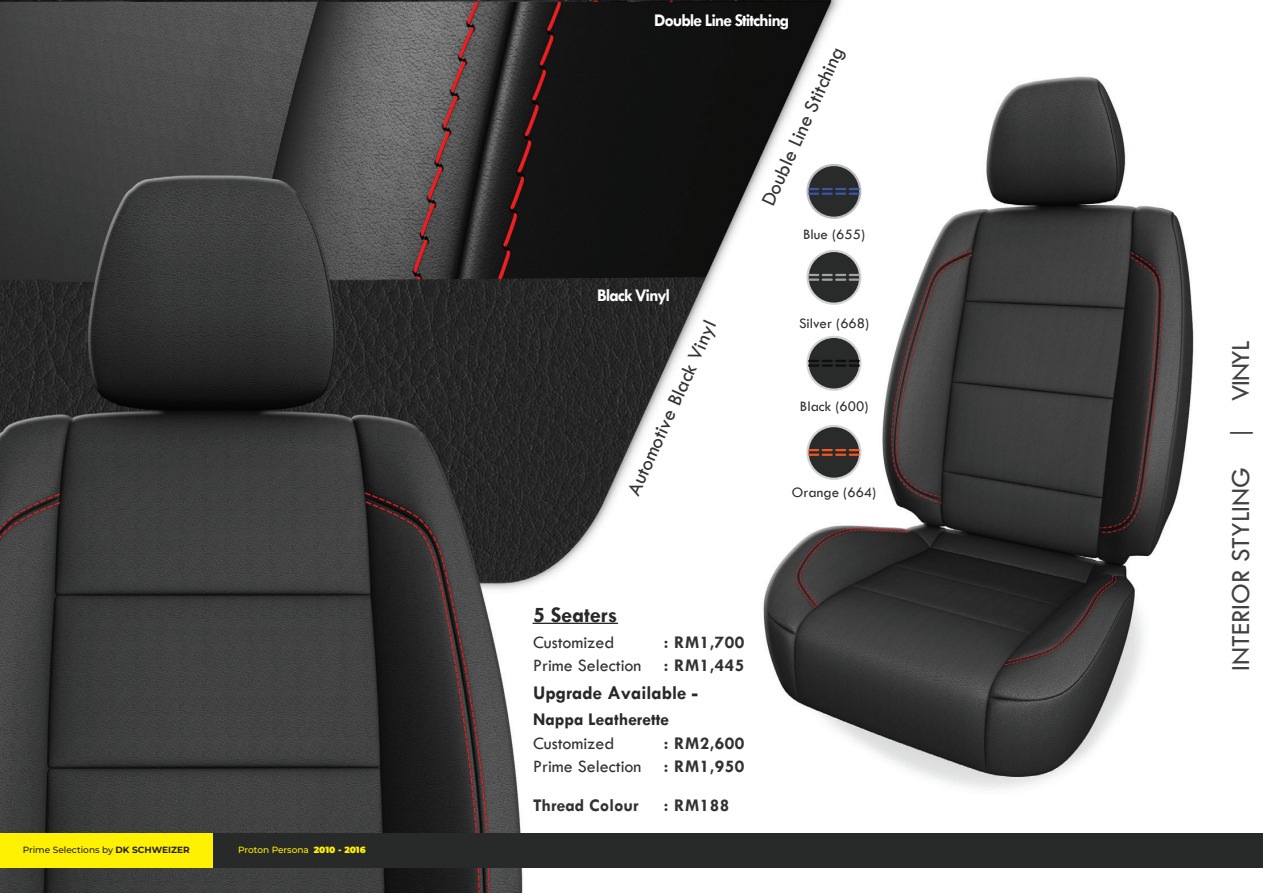
<style>
.page{position:relative;width:1263px;height:893px;background:#fff}
.page>*{position:absolute;margin:0;border:0;box-sizing:border-box;transform-origin:0 0}
.t1{font:27px "Tw Cen";color:#434143}
.t2{font:700 22.5px "Tw Cen";color:#282929}
.t3{font:21px "Tw Cen";color:#343232}
.t4{font:700 19.5px "Tw Cen";color:#282929}
.t5{font:700 18px/22.8px "Tw Cen";letter-spacing:.025em;color:#333132;text-align:right}
.t6{font:18px "Tw Cen";color:#333132}
.t7{font:700 18px "Tw Cen";letter-spacing:-.06em;color:#fff}
.t8{font:700 18px "Tw Cen";color:#282929}
.t9{font:700 18px "Tw Cen";color:#333132}
.t10{font:15px "Tw Cen";color:#313131}
.t11{font:500 9px "Montserrat";color:#231f20}
.t12{font:500 9px "Montserrat";color:#fff101}
.s1{font-weight:700}
.s2{font-weight:900}
.s3{font-weight:400}
</style>
<div class="page">
<img style="left:0;top:0;width:1263px;height:893px">
<div style="left:213px;top:833px;width:1050px;height:34px;background:#282929"></div>
<div style="left:0;top:833px;width:213px;height:34px;background:#fff101"></div>
<div style="left:807px;top:165px;width:53px;height:53px;background:#292a2a;border-radius:50%"></div>
<div style="left:806px;top:164px;width:55px;height:55px;border:2px solid #bcbdc0;border-radius:50%"></div>
<svg style="left:809px;top:188px;width:52px;height:7px"></svg>
<div style="left:807px;top:251px;width:53px;height:53px;background:#292a2a;border-radius:50%"></div>
<div style="left:806px;top:250px;width:55px;height:55px;border:2px solid #d1d2d4;border-radius:50%"></div>
<svg style="left:809px;top:274px;width:52px;height:7px"></svg>
<div style="left:807px;top:337px;width:53px;height:53px;background:#292a2a;border-radius:50%"></div>
<div style="left:806px;top:336px;width:55px;height:55px;border:2px solid #d1d2d4;border-radius:50%"></div>
<svg style="left:809px;top:360px;width:52px;height:7px"></svg>
<div style="left:807px;top:426px;width:53px;height:53px;background:#292a2a;border-radius:50%"></div>
<div style="left:806px;top:425px;width:55px;height:55px;border:2px solid #d1d2d4;border-radius:50%"></div>
<svg style="left:809px;top:449px;width:52px;height:7px"></svg>
<hr style="left:533px;top:623px;width:84px;height:1px;background:#282929">
<p class="t11" style="left:23px;top:846px;width:168px">Prime Selections by <span class="s1">DK SCHWEIZER</span></p>
<p class="t12" style="left:238px;top:846px;width:129px">Proton Persona <span class="s2">2010 - 2016</span></p>
<p class="t7" style="left:654px;top:14px;width:137px">Double Line Stitching</p>
<p class="t3" style="left:760px;top:202px;width:174px;rotate:-66deg">Double Line Stitching</p>
<p class="t7" style="left:597px;top:289px;width:75px">Black Vinyl</p>
<p class="t3" style="left:626px;top:491px;width:191px;rotate:-66deg">Automotive Black Vinyl</p>
<p class="t2" style="left:533px;top:607px;width:86px">5 Seaters</p>
<p class="t6" style="left:533px;top:635px;width:83px">Customized</p>
<p class="t5" style="left:533px;top:632px;width:213px">: RM1,700<br><span class="s3">Prime Selection</span> : RM1,445</p>
<p class="t4" style="left:533px;top:686px;width:166px">Upgrade Available -</p>
<p class="t8" style="left:533px;top:713px;width:138px">Nappa Leatherette</p>
<p class="t6" style="left:533px;top:737px;width:83px">Customized</p>
<p class="t5" style="left:664px;top:734px;width:82px">: RM2,600</p>
<p class="t6" style="left:533px;top:760px;width:213px">Prime Selection <span class="s1">: RM1,950</span></p>
<p class="t9" style="left:533px;top:799px;width:107px">Thread Colour</p>
<p class="t5" style="left:664px;top:795px;width:67px">: RM188</p>
<p class="t10" style="left:803px;top:229px;width:63px">Blue (655)</p>
<p class="t10" style="left:799px;top:317px;width:72px">Silver (668)</p>
<p class="t10" style="left:800px;top:400px;width:70px">Black (600)</p>
<p class="t10" style="left:792px;top:487px;width:86px">Orange (664)</p>
<h1 class="t1" style="left:1230px;top:671px;width:332px;rotate:-90deg">INTERIOR STYLING | VINYL</h1>
</div>
